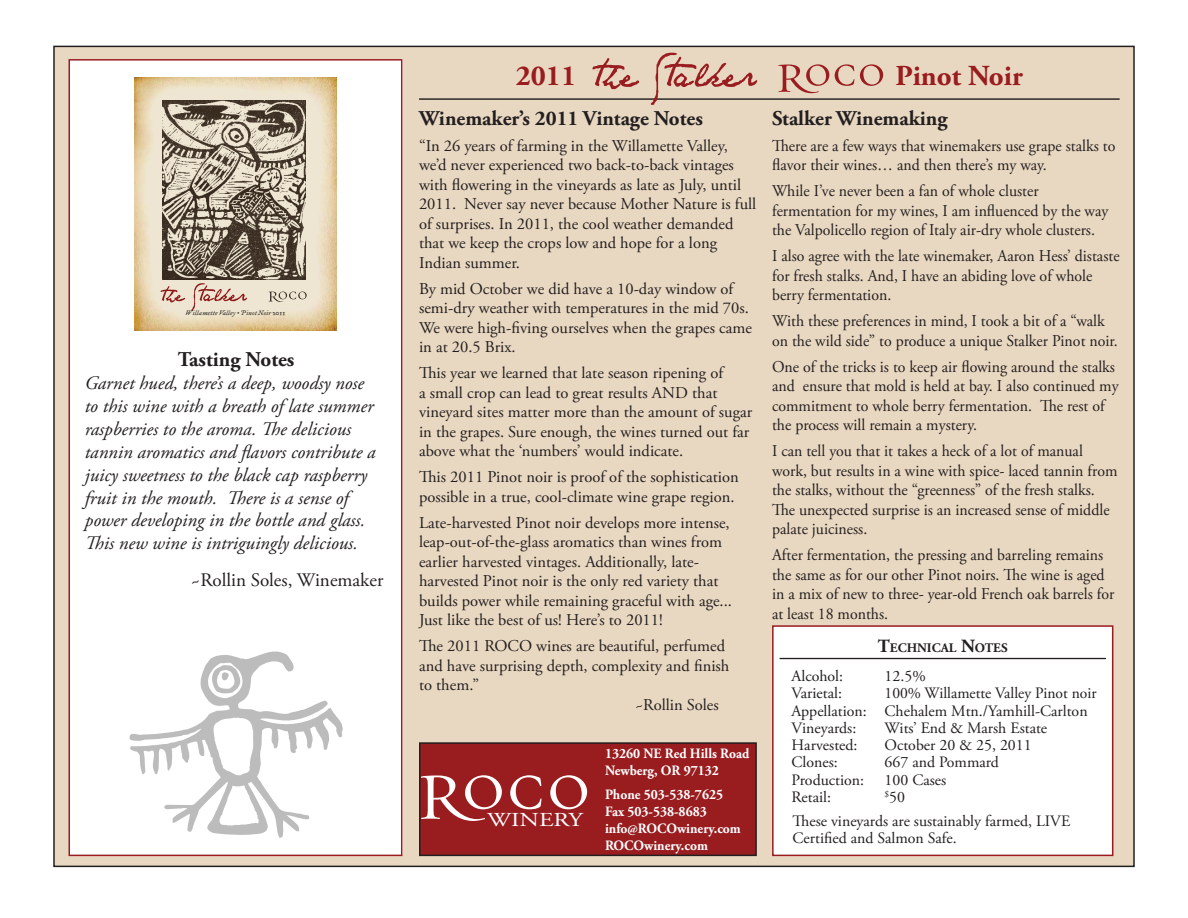
<style>
.page{position:relative;width:1188px;height:918px;background:#fff}
.page>*{position:absolute;margin:0;border:0;box-sizing:border-box;transform-origin:0 0}
.t1{font:700 28.95px "Adobe Garamond Pro";color:#991c1f}
.t2{font:700 21px "Adobe Garamond Pro";color:#231f20}
.t3{font:19.8px "Adobe Garamond Pro";color:#fff;scale:1.26 1}
.t4{font:italic 19.05px/23px "Adobe Garamond Pro";color:#231f20}
.t5{font:19.05px "Adobe Garamond Pro";color:#231f20}
.t6{font:16.5px/19.5px "Adobe Garamond Pro";color:#231f20}
.t7{font:16.5px/19.5px "Adobe Garamond Pro";color:#231f20;scale:.96 1}
.Paragraph_Style_2{font:15.9px/17.2px "Adobe Garamond Pro";color:#231f20}
.t8{font:15.75px "Adobe Garamond Pro";color:#231f20}
.t9{font:700 14.25px/17.1px "Adobe Garamond Pro";color:#fff;scale:.95 1}
.t10{font:700 13.05px "Adobe Garamond Pro";color:#231f20}
.t11{font:italic 7.35px "Historical Fell Type";letter-spacing:.02em;color:#3c3a3b}
.s1{font-size:18.6px}
.s2{font-size:15.9px}
</style>
<div class="page">
<div style="left:54px;top:46px;width:1080px;height:820px;background:#e9d8c1"></div>
<div style="left:70px;top:59px;width:332px;height:796px;background:#fff"></div>
<img style="left:135px;top:78px;width:202px;height:253px">
<svg style="left:268px;top:292px;width:39px;height:10px"></svg>
<svg style="left:161px;top:286px;width:24px;height:16px"></svg>
<svg style="left:191px;top:283px;width:56px;height:28px;background:#dec5b5"></svg>
<img style="left:162px;top:100px;width:143px;height:180px">
<div style="left:773px;top:626px;width:340px;height:229px;background:#fff"></div>
<hr style="left:780px;top:658px;width:326px;height:1px;background:#231f20">
<div style="left:772px;top:625px;width:341px;height:231px;border:2px solid #991c1f"></div>
<svg style="left:129px;top:651px;width:214px;height:187px"></svg>
<div style="left:69px;top:59px;width:333px;height:797px;border:2px solid #991c1f"></div>
<div style="left:420px;top:743px;width:336px;height:112px;background:#991c1f"></div>
<div style="left:419px;top:742px;width:338px;height:114px;border:2px solid #231f20"></div>
<svg style="left:421px;top:775px;width:81px;height:46px"></svg>
<svg style="left:510px;top:775px;width:32px;height:34px"></svg>
<svg style="left:550px;top:775px;width:37px;height:34px"></svg>
<hr style="left:419px;top:98px;width:701px;height:2px;background:#231f20">
<svg style="left:592px;top:58px;width:47px;height:31px"></svg>
<svg style="left:651px;top:53px;width:106px;height:52px"></svg>
<svg style="left:778px;top:64px;width:51px;height:29px"></svg>
<svg style="left:835px;top:64px;width:19px;height:22px"></svg>
<svg style="left:860px;top:64px;width:23px;height:22px"></svg>
<p class="t11" style="left:186px;top:308px;width:101px">Willamette Valley • Pinot Noir 2011</p>
<p class="t2" style="left:178px;top:347px;width:118px">Tasting Notes</p>
<p class="t4" style="left:85px;top:372px;width:292px">Garnet hued, there’s a deep, woodsy nose to this wine with a breath of late summer raspberries to the aroma. The delicious tannin aromatics and flavors contribute a juicy sweetness to the black cap raspberry fruit in the mouth. There is a sense of power developing in the bottle and glass.<br>This new wine is intriguingly delicious.</p>
<p class="t5" style="left:191px;top:568px;width:194px">~Rollin Soles, Winemaker</p>
<p class="t1" style="left:516px;top:59px;width:62px">2011</p>
<p class="t1" style="left:896px;top:59px;width:129px">Pinot Noir</p>
<p class="t2" style="left:419px;top:106px;width:285px">Winemaker’s 2011 Vintage Notes</p>
<p class="t6" style="left:419px;top:137px;width:339px">“In 26 years of farming in the Willamette Valley, we’d never experienced two back-to-back vintages with flowering in the vineyards as late as July, until 2011. Never say never because Mother Nature is full of surprises. In 2011, the cool weather demanded that we keep the crops low and hope for a long Indian summer.</p>
<p class="t6" style="left:419px;top:279px;width:334px">By mid October we did have a 10-day window of semi-dry weather with temperatures in the mid 70s.<br>We were high-fiving ourselves when the grapes came in at 20.5 Brix.</p>
<p class="t6" style="left:419px;top:364px;width:335px">This year we learned that late season ripening of<br>a small crop can lead to great results AND that vineyard sites matter more than the amount of sugar in the grapes. Sure enough, the wines turned out far above what the ‘numbers’ would indicate.</p>
<p class="t6" style="left:419px;top:468px;width:321px">This 2011 Pinot noir is proof of the sophistication possible in a true, cool-climate wine grape region.</p>
<p class="t6" style="left:419px;top:513px;width:314px">Late-harvested Pinot noir develops more intense, leap-out-of-the-glass aromatics than wines from earlier harvested vintages. Additionally, late&shy;harvested Pinot noir is the only red variety that builds power while remaining graceful with age...<br>Just like the best of us! Here’s to 2011!</p>
<p class="t6" style="left:419px;top:637px;width:308px">The 2011 ROCO wines are beautiful, perfumed</p>
<p class="t6" style="left:419px;top:656px;width:312px">and have surprising depth, complexity and finish</p>
<p class="t6" style="left:419px;top:676px;width:62px">to them.”</p>
<p class="t6" style="left:635px;top:695px;width:85px">~Rollin Soles</p>
<p class="t3" style="left:487px;top:808px;width:77px">WINERY</p>
<p class="t9" style="left:605px;top:745px;width:153px">13260 NE Red Hills Road<br>Newberg, OR 97132</p>
<p class="t9" style="left:605px;top:786px;width:126px">Phone 503-538-7625</p>
<p class="t9" style="left:605px;top:803px;width:109px">Fax 503-538-8683</p>
<p class="t9" style="left:605px;top:820px;width:145px">info@ROCOwinery.com</p>
<p class="t9" style="left:605px;top:837px;width:110px">ROCOwinery.com</p>
<p class="t2" style="left:772px;top:106px;width:177px">Stalker Winemaking</p>
<p class="t7" style="left:772px;top:137px;width:359px">There are a few ways that winemakers use grape stalks to flavor their wines… and then there’s my way.</p>
<p class="t7" style="left:772px;top:182px;width:352px">While I’ve never been a fan of whole cluster fermentation for my wines, I am influenced by the way the Valpolicello region of Italy air-dry whole clusters.</p>
<p class="t7" style="left:772px;top:247px;width:364px">I also agree with the late winemaker, Aaron Hess’ distaste for fresh stalks. And, I have an abiding love of whole berry fermentation.</p>
<p class="t7" style="left:772px;top:312px;width:362px">With these preferences in mind, I took a bit of a “walk on the wild side” to produce a unique Stalker Pinot noir.</p>
<p class="t7" style="left:772px;top:357px;width:363px">One of the tricks is to keep air flowing around the stalks and ensure that mold is held at bay. I also continued my commitment to whole berry fermentation. The rest of the process will remain a mystery.</p>
<p class="t7" style="left:772px;top:442px;width:361px">I can tell you that it takes a heck of a lot of manual work, but results in a wine with spice- laced tannin from the stalks, without the “greenness” of the fresh stalks.<br>The unexpected surprise is an increased sense of middle palate juiciness.</p>
<p class="t7" style="left:772px;top:546px;width:358px">After fermentation, the pressing and barreling remains the same as for our other Pinot noirs. The wine is aged in a mix of new to three- year-old French oak barrels for at least 18 months.</p>
<p class="t10" style="left:878px;top:640px;width:131px"><span class="s1">T</span>ECHNICAL <span class="s1">N</span>OTES</p>
<p class="Paragraph_Style_2" style="left:792px;top:668px;width:53px">Alcohol:</p>
<p class="Paragraph_Style_2" style="left:885px;top:668px;width:43px">12.5%</p>
<p class="Paragraph_Style_2" style="left:792px;top:685px;width:52px">Varietal:</p>
<p class="Paragraph_Style_2" style="left:885px;top:685px;width:214px">100% Willamette Valley Pinot noir</p>
<p class="Paragraph_Style_2" style="left:792px;top:702px;width:298px">Appellation: Chehalem Mtn./Yamhill-Carlton</p>
<p class="Paragraph_Style_2" style="left:792px;top:720px;width:66px">Vineyards:</p>
<p class="Paragraph_Style_2" style="left:885px;top:720px;width:164px">Wits’ End &amp; Marsh Estate</p>
<p class="Paragraph_Style_2" style="left:792px;top:737px;width:67px">Harvested:</p>
<p class="Paragraph_Style_2" style="left:885px;top:737px;width:149px">October 20 &amp; 25, 2011</p>
<p class="Paragraph_Style_2" style="left:792px;top:754px;width:48px">Clones:</p>
<p class="t8" style="left:885px;top:753px;width:116px"><span class="s2">667 and</span> Pommard</p>
<p class="Paragraph_Style_2" style="left:792px;top:771px;width:74px">Production:</p>
<p class="Paragraph_Style_2" style="left:885px;top:771px;width:63px">100 Cases</p>
<p class="Paragraph_Style_2" style="left:792px;top:789px;width:41px">Retail:</p>
<p class="Paragraph_Style_2" style="left:885px;top:789px;width:22px"><sup>$</sup>50</p>
<p class="Paragraph_Style_2" style="left:793px;top:813px;width:279px">These vineyards are sustainably farmed, LIVE<br>Certified and Salmon Safe.</p>
</div>
